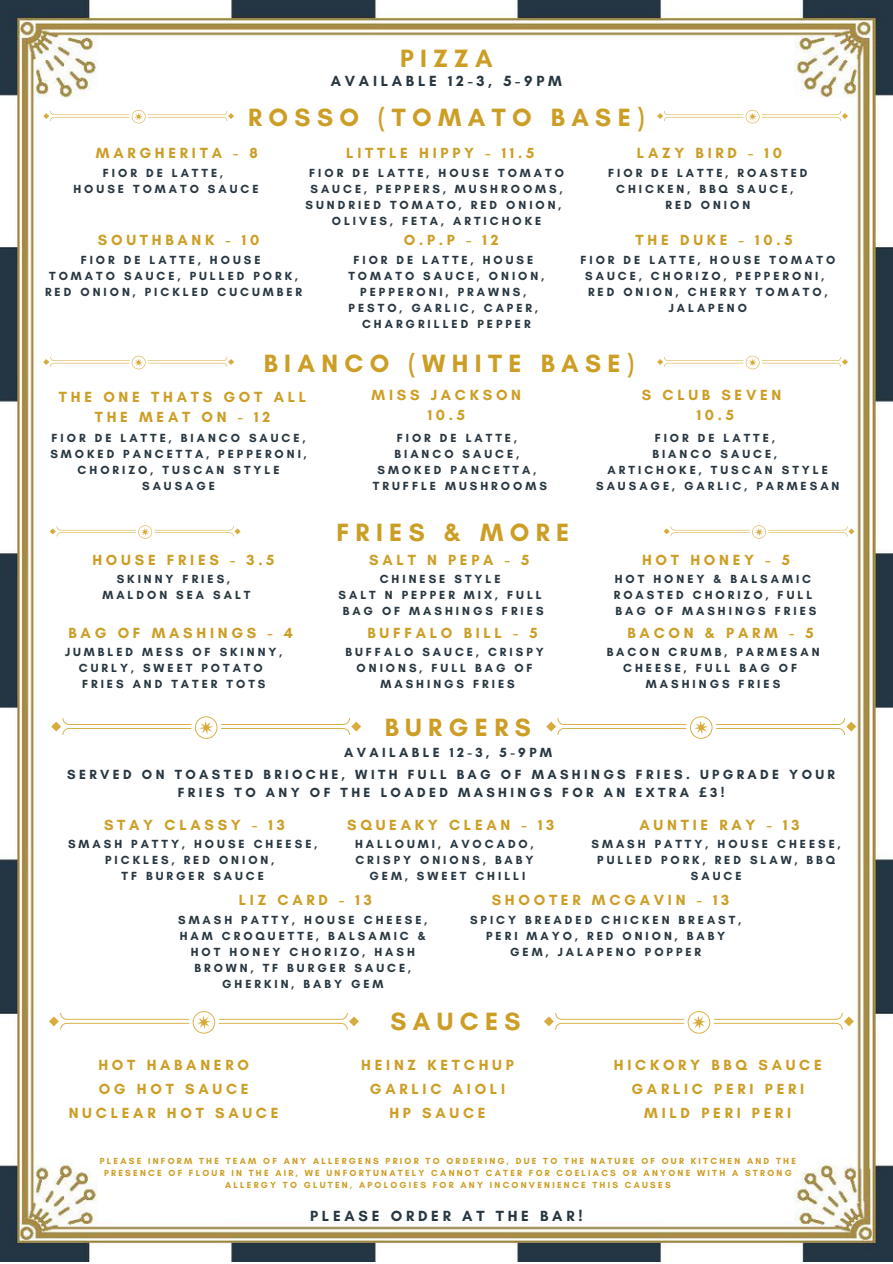
<style>
.page{position:relative;width:893px;height:1264px;background:#fff}
.page>*{position:absolute;margin:0;border:0;box-sizing:border-box;transform-origin:0 0}
.t1{font:700 25.5px "Glacial Indifference";letter-spacing:.25em;color:#cd9e25}
.t2{font:700 15px/20.2px "Glacial Indifference";letter-spacing:.25em;color:#cd9e25;text-align:center}
.t3{font:700 15px "Glacial Indifference";letter-spacing:.25em;color:#273640}
.t4{font:700 13.5px/18px "Glacial Indifference";letter-spacing:.25em;color:#273640;text-align:center}
.t5{font:700 12px/16px "Glacial Indifference";letter-spacing:.25em;color:#273640;text-align:center}
.t6{font:700 9px/12px "Glacial Indifference";letter-spacing:.25em;color:#cd9e25;text-align:center}
.s1{font-family:"Noto Sans"}
</style>
<div class="page">
<img style="left:0;top:0;width:892px;height:1261px">
<svg style="left:43px;top:110px;width:191px;height:13px"></svg>
<svg style="left:657px;top:110px;width:191px;height:13px"></svg>
<svg style="left:43px;top:356px;width:191px;height:13px"></svg>
<svg style="left:657px;top:356px;width:191px;height:13px"></svg>
<svg style="left:51px;top:716px;width:310px;height:22px"></svg>
<svg style="left:546px;top:716px;width:310px;height:22px"></svg>
<svg style="left:49px;top:1011px;width:310px;height:22px"></svg>
<svg style="left:544px;top:1011px;width:309px;height:22px"></svg>
<svg style="left:50px;top:525px;width:190px;height:14px"></svg>
<svg style="left:663px;top:525px;width:191px;height:14px"></svg>
<p class="t1" style="left:400px;top:43px;width:94px">PIZZA</p>
<p class="t1" style="left:248px;top:101px;width:398px">ROSSO (TOMATO BASE)</p>
<p class="t3" style="left:331px;top:72px;width:232px">AVAILABLE 12-3, 5-9PM</p>
<p class="t2" style="left:96px;top:143px;width:163px">MARGHERITA - 8</p>
<p class="t5" style="left:103px;top:165px;width:122px">FIOR DE LATTE,</p>
<p class="t5" style="left:73px;top:181px;width:187px">HOUSE TOMATO SAUCE</p>
<p class="t2" style="left:346px;top:142px;width:189px">LITTLE HIPPY - 11.5</p>
<p class="t5" style="left:305px;top:165px;width:260px">FIOR DE LATTE, HOUSE TOMATO<br>SAUCE, PEPPERS, MUSHROOMS,<br>SUNDRIED TOMATO, RED ONION,</p>
<p class="t5" style="left:332px;top:212px;width:211px">OLIVES, FETA, ARTICHOKE</p>
<p class="t2" style="left:98px;top:230px;width:163px">SOUTHBANK - 10</p>
<p class="t5" style="left:81px;top:252px;width:181px">FIOR DE LATTE, HOUSE</p>
<p class="t5" style="left:45px;top:268px;width:259px">TOMATO SAUCE, PULLED PORK,<br>RED ONION, PICKLED CUCUMBER</p>
<p class="t2" style="left:404px;top:230px;width:96px">O.P.P - 12</p>
<p class="t5" style="left:353px;top:252px;width:181px">FIOR DE LATTE, HOUSE</p>
<p class="t5" style="left:348px;top:268px;width:197px">TOMATO SAUCE, ONION,<br>PEPPERONI, PRAWNS,</p>
<p class="t5" style="left:348px;top:300px;width:191px">PESTO, GARLIC, CAPER,</p>
<p class="t5" style="left:362px;top:316px;width:170px">CHARGRILLED PEPPER</p>
<p class="t2" style="left:637px;top:143px;width:146px">LAZY BIRD - 10</p>
<p class="t5" style="left:608px;top:165px;width:201px">FIOR DE LATTE, ROASTED<br>CHICKEN, BBQ SAUCE,</p>
<p class="t5" style="left:665px;top:197px;width:86px">RED ONION</p>
<p class="t2" style="left:635px;top:230px;width:158px">THE DUKE - 10.5</p>
<p class="t5" style="left:580px;top:252px;width:256px">FIOR DE LATTE, HOUSE TOMATO<br>SAUCE, CHORIZO, PEPPERONI,</p>
<p class="t5" style="left:588px;top:284px;width:241px">RED ONION, CHERRY TOMATO,<br>JALAPENO</p>
<p class="t1" style="left:264px;top:347px;width:372px">BIANCO (WHITE BASE)</p>
<p class="t2" style="left:59px;top:387px;width:249px">THE ONE THATS GOT ALL<br>THE MEAT ON - 12</p>
<p class="t5" style="left:50px;top:429px;width:258px">FIOR DE LATTE, BIANCO SAUCE,<br>SMOKED PANCETTA, PEPPERONI,<br>CHORIZO, TUSCAN STYLE<br>SAUSAGE</p>
<p class="t2" style="left:92px;top:549px;width:183px">HOUSE FRIES - 3.5</p>
<p class="t5" style="left:117px;top:571px;width:115px">SKINNY FRIES,</p>
<p class="t5" style="left:102px;top:587px;width:149px">MALDON SEA SALT</p>
<p class="t2" style="left:69px;top:622px;width:226px">BAG OF MASHINGS - 4</p>
<p class="t5" style="left:65px;top:644px;width:219px">JUMBLED MESS OF SKINNY,<br>CURLY, SWEET POTATO</p>
<p class="t5" style="left:82px;top:676px;width:185px">FRIES AND TATER TOTS</p>
<p class="t2" style="left:371px;top:384px;width:151px">MISS JACKSON</p>
<p class="t2" style="left:427px;top:404px;width:39px">10.5</p>
<p class="t5" style="left:397px;top:429px;width:122px">FIOR DE LATTE,</p>
<p class="t5" style="left:394px;top:445px;width:126px">BIANCO SAUCE,</p>
<p class="t5" style="left:377px;top:461px;width:160px">SMOKED PANCETTA,</p>
<p class="t5" style="left:373px;top:477px;width:175px">TRUFFLE MUSHROOMS</p>
<p class="t1" style="left:336px;top:516px;width:234px">FRIES &amp; MORE</p>
<p class="t2" style="left:369px;top:549px;width:161px">SALT N PEPA - 5</p>
<p class="t5" style="left:379px;top:571px;width:122px">CHINESE STYLE</p>
<p class="t5" style="left:338px;top:587px;width:205px">SALT N PEPPER MIX, FULL</p>
<p class="t5" style="left:343px;top:603px;width:202px">BAG OF MASHINGS FRIES</p>
<p class="t2" style="left:367px;top:622px;width:171px">BUFFALO BILL - 5</p>
<p class="t5" style="left:345px;top:644px;width:200px">BUFFALO SAUCE, CRISPY</p>
<p class="t5" style="left:356px;top:660px;width:177px">ONIONS, FULL BAG OF</p>
<p class="t5" style="left:380px;top:676px;width:136px">MASHINGS FRIES</p>
<p class="t1" style="left:384px;top:711px;width:148px">BURGERS</p>
<p class="t4" style="left:344px;top:743px;width:209px">AVAILABLE 12-3, 5-9PM</p>
<p class="t2" style="left:641px;top:384px;width:141px">S CLUB SEVEN</p>
<p class="t2" style="left:696px;top:404px;width:39px">10.5</p>
<p class="t5" style="left:654px;top:429px;width:122px">FIOR DE LATTE,</p>
<p class="t5" style="left:652px;top:445px;width:126px">BIANCO SAUCE,</p>
<p class="t5" style="left:596px;top:461px;width:245px">ARTICHOKE, TUSCAN STYLE<br>SAUSAGE, GARLIC, PARMESAN</p>
<p class="t2" style="left:642px;top:549px;width:149px">HOT HONEY - 5</p>
<p class="t5" style="left:614px;top:571px;width:198px">HOT HONEY &amp; BALSAMIC</p>
<p class="t5" style="left:613px;top:587px;width:200px">ROASTED CHORIZO, FULL</p>
<p class="t5" style="left:615px;top:603px;width:202px">BAG OF MASHINGS FRIES</p>
<p class="t2" style="left:627px;top:622px;width:187px">BACON &amp; PARM - 5</p>
<p class="t5" style="left:606px;top:644px;width:214px">BACON CRUMB, PARMESAN<br>CHEESE, FULL BAG OF</p>
<p class="t5" style="left:646px;top:676px;width:136px">MASHINGS FRIES</p>
<p class="t4" style="left:67px;top:765px;width:769px">SERVED ON TOASTED BRIOCHE, WITH FULL BAG OF MASHINGS FRIES. UPGRADE YOUR<br>FRIES TO ANY OF THE LOADED MASHINGS FOR AN EXTRA <span class="s1">£</span>3!</p>
<p class="t2" style="left:104px;top:814px;width:182px">STAY CLASSY - 13</p>
<p class="t5" style="left:68px;top:835px;width:251px">SMASH PATTY, HOUSE CHEESE,<br>PICKLES, RED ONION,</p>
<p class="t5" style="left:121px;top:867px;width:144px">TF BURGER SAUCE</p>
<p class="t2" style="left:347px;top:814px;width:208px">SQUEAKY CLEAN - 13</p>
<p class="t5" style="left:355px;top:835px;width:180px">HALLOUMI, AVOCADO,</p>
<p class="t5" style="left:355px;top:851px;width:180px">CRISPY ONIONS, BABY</p>
<p class="t5" style="left:369px;top:867px;width:157px">GEM, SWEET CHILLI</p>
<p class="t2" style="left:639px;top:814px;width:161px">AUNTIE RAY - 13</p>
<p class="t5" style="left:591px;top:835px;width:251px">SMASH PATTY, HOUSE CHEESE,<br>PULLED PORK, RED SLAW, BBQ<br>SAUCE</p>
<p class="t2" style="left:239px;top:890px;width:134px">LIZ CARD - 13</p>
<p class="t5" style="left:178px;top:911px;width:251px">SMASH PATTY, HOUSE CHEESE,<br>HAM CROQUETTE, BALSAMIC &amp;<br>HOT HONEY CHORIZO, HASH<br>BROWN, TF BURGER SAUCE,<br>GHERKIN, BABY GEM</p>
<p class="t2" style="left:491px;top:890px;width:239px">SHOOTER MCGAVIN - 13</p>
<p class="t5" style="left:470px;top:911px;width:273px">SPICY BREADED CHICKEN BREAST,<br>PERI MAYO, RED ONION, BABY<br>GEM, JALAPENO POPPER</p>
<p class="t2" style="left:98px;top:1054px;width:152px">HOT HABANERO</p>
<p class="t2" style="left:99px;top:1078px;width:151px">OG HOT SAUCE</p>
<p class="t2" style="left:69px;top:1102px;width:211px">NUCLEAR HOT SAUCE</p>
<p class="t1" style="left:390px;top:1006px;width:132px">SAUCES</p>
<p class="t2" style="left:361px;top:1054px;width:154px">HEINZ KETCHUP</p>
<p class="t2" style="left:370px;top:1078px;width:137px">GARLIC AIOLI</p>
<p class="t2" style="left:389px;top:1102px;width:98px">HP SAUCE</p>
<p class="t2" style="left:613px;top:1054px;width:209px">HICKORY BBQ SAUCE</p>
<p class="t2" style="left:631px;top:1078px;width:174px">GARLIC PERI PERI</p>
<p class="t2" style="left:644px;top:1102px;width:148px">MILD PERI PERI</p>
<p class="t6" style="left:100px;top:1154px;width:697px">PLEASE INFORM THE TEAM OF ANY ALLERGENS PRIOR TO ORDERING, DUE TO THE NATURE OF OUR KITCHEN AND THE<br>PRESENCE OF FLOUR IN THE AIR, WE UNFORTUNATELY CANNOT CATER FOR COELIACS OR ANYONE WITH A STRONG<br>ALLERGY TO GLUTEN, APOLOGIES FOR ANY INCONVENIENCE THIS CAUSES</p>
<p class="t3" style="left:310px;top:1206px;width:274px">PLEASE ORDER AT THE BAR!</p>
</div>
